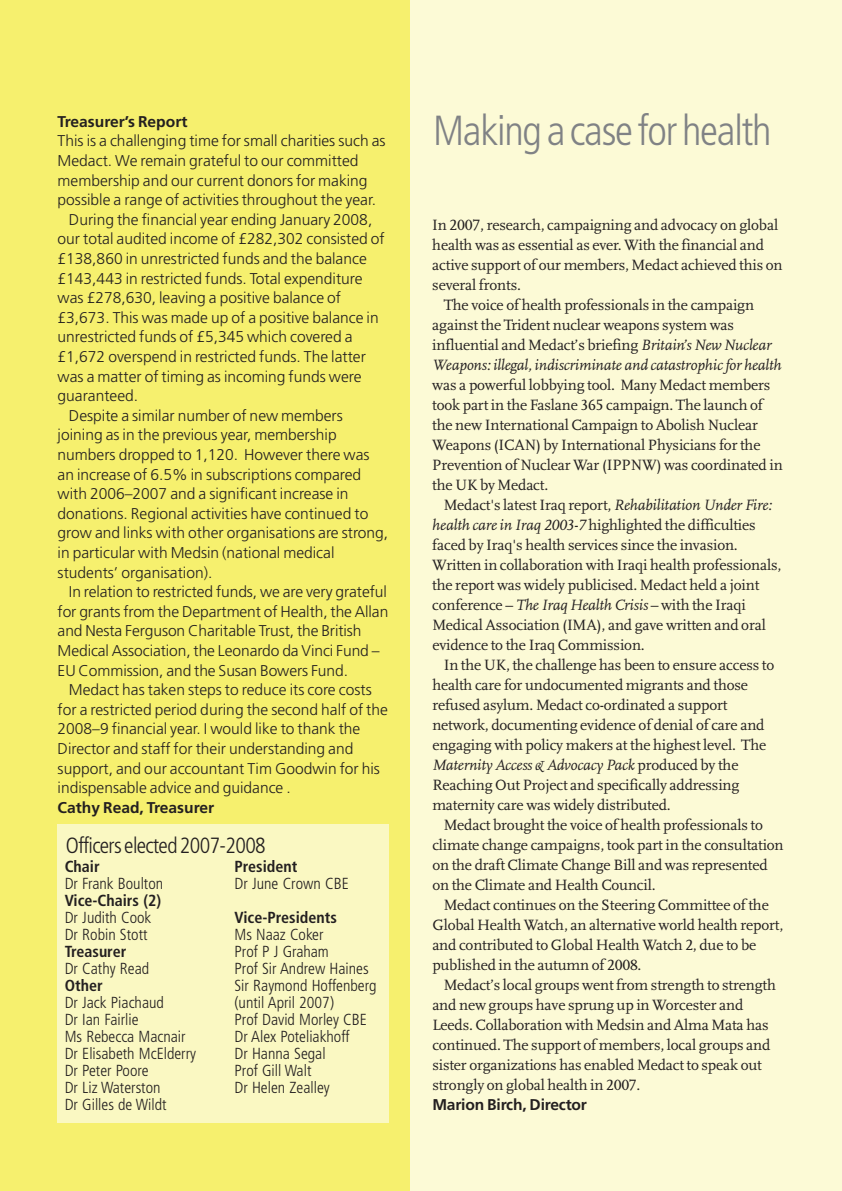
<style>
.page{position:relative;width:842px;height:1191px;background:#fcfad6}
.page>*{position:absolute;margin:0;border:0;box-sizing:border-box;transform-origin:0 0}
.t1{font:300 condensed 42px "Frutiger";letter-spacing:-.03em;color:#808285}
.t2{font:300 condensed 22px "Frutiger";letter-spacing:-.03em;color:#231f20}
.t3{font:300 condensed 16px/17px "Frutiger";color:#231f20}
.t4{font:700 condensed 16px "Frutiger";color:#231f20}
.t5{font:15.6px/20px "Scala LF";letter-spacing:-.01em;color:#231f20}
.t6{font:300 15.6px "Frutiger";color:#231f20}
.t7{font:700 15.6px "Frutiger";letter-spacing:-.005em;color:#231f20}
.t8{font:italic 15.6px "Scala LF";letter-spacing:-.01em;color:#231f20}
.s1{font-style:italic}
</style>
<div class="page">
<div style="left:0;top:0;width:410px;height:1191px;background:#f6f06e"></div>
<div style="left:57px;top:824px;width:331px;height:299px;background:#faf8c2"></div>
<p class="t7" style="left:58px;top:115px;width:131px">Treasurer’s Report</p>
<p class="t6" style="left:58px;top:135px;width:329px">This is a challenging time for small charities such as</p>
<p class="t6" style="left:58px;top:154px;width:302px">Medact. We remain grateful to our committed</p>
<p class="t6" style="left:58px;top:174px;width:311px">membership and our current donors for making</p>
<p class="t6" style="left:58px;top:193px;width:320px">possible a range of activities throughout the year.</p>
<p class="t6" style="left:69px;top:213px;width:305px">During the financial year ending January 2008,</p>
<p class="t6" style="left:58px;top:233px;width:329px">our total audited income of £282,302 consisted of</p>
<p class="t6" style="left:58px;top:252px;width:311px">£138,860 in unrestricted funds and the balance</p>
<p class="t6" style="left:58px;top:272px;width:306px">£143,443 in restricted funds. Total expenditure</p>
<p class="t6" style="left:58px;top:291px;width:285px">was £278,630, leaving a positive balance of</p>
<p class="t6" style="left:58px;top:311px;width:323px">£3,673. This was made up of a positive balance in</p>
<p class="t6" style="left:58px;top:330px;width:296px">unrestricted funds of £5,345 which covered a</p>
<p class="t6" style="left:58px;top:350px;width:310px">£1,672 overspend in restricted funds. The latter</p>
<p class="t6" style="left:58px;top:370px;width:305px">was a matter of timing as incoming funds were</p>
<p class="t6" style="left:58px;top:389px;width:82px">guaranteed.</p>
<p class="t6" style="left:69px;top:409px;width:275px">Despite a similar number of new members</p>
<p class="t6" style="left:58px;top:428px;width:281px">joining as in the previous year, membership</p>
<p class="t6" style="left:58px;top:448px;width:313px">numbers dropped to 1,120. However there was</p>
<p class="t6" style="left:58px;top:468px;width:305px">an increase of 6.5% in subscriptions compared</p>
<p class="t6" style="left:58px;top:487px;width:292px">with 2006–2007 and a significant increase in</p>
<p class="t6" style="left:58px;top:507px;width:312px">donations. Regional activities have continued to</p>
<p class="t6" style="left:58px;top:526px;width:332px">grow and links with other organisations are strong,</p>
<p class="t6" style="left:58px;top:546px;width:278px">in particular with Medsin (national medical</p>
<p class="t6" style="left:58px;top:566px;width:156px">students’ organisation).</p>
<p class="t6" style="left:69px;top:585px;width:319px">In relation to restricted funds, we are very grateful</p>
<p class="t6" style="left:58px;top:605px;width:332px">for grants from the Department of Health, the Allan</p>
<p class="t6" style="left:58px;top:624px;width:305px">and Nesta Ferguson Charitable Trust, the British</p>
<p class="t6" style="left:58px;top:644px;width:323px">Medical Association, the Leonardo da Vinci Fund –</p>
<p class="t6" style="left:58px;top:664px;width:292px">EU Commission, and the Susan Bowers Fund.</p>
<p class="t6" style="left:69px;top:683px;width:304px">Medact has taken steps to reduce its core costs</p>
<p class="t6" style="left:58px;top:703px;width:332px">for a restricted period during the second half of the</p>
<p class="t6" style="left:58px;top:722px;width:304px">2008–9 financial year. I would like to thank the</p>
<p class="t6" style="left:58px;top:742px;width:297px">Director and staff for their understanding and</p>
<p class="t6" style="left:58px;top:762px;width:324px">support, and our accountant Tim Goodwin for his</p>
<p class="t6" style="left:58px;top:781px;width:235px">indispensable advice and guidance .</p>
<p class="t7" style="left:58px;top:801px;width:158px">Cathy Read, Treasurer</p>
<h2 class="t2" style="left:66px;top:836px;width:201px">Officers elected 2007-2008</h2>
<p class="t4" style="left:65px;top:859px;width:36px">Chair</p>
<p class="t3" style="left:65px;top:876px;width:100px">Dr Frank Boulton</p>
<p class="t4" style="left:65px;top:893px;width:98px">Vice-Chairs (2)</p>
<p class="t3" style="left:65px;top:910px;width:88px">Dr Judith Cook<br>Dr Robin Stott</p>
<p class="t4" style="left:65px;top:944px;width:63px">Treasurer</p>
<p class="t3" style="left:65px;top:961px;width:86px">Dr Cathy Read</p>
<p class="t4" style="left:65px;top:978px;width:39px">Other</p>
<p class="t3" style="left:65px;top:995px;width:133px">Dr Jack Piachaud<br>Dr Ian Fairlie<br>Ms Rebecca Macnair<br>Dr Elisabeth McElderry<br>Dr Peter Poore<br>Dr Liz Waterston<br>Dr Gilles de Wildt</p>
<p class="t4" style="left:234px;top:859px;width:64px">President</p>
<p class="t3" style="left:234px;top:876px;width:116px">Dr June Crown CBE</p>
<p class="t4" style="left:234px;top:910px;width:104px">Vice-Presidents</p>
<p class="t3" style="left:234px;top:926px;width:144px">Ms Naaz Coker<br>Prof P J Graham<br>Prof Sir Andrew Haines<br>Sir Raymond Hoffenberg (until April 2007)<br>Prof David Morley CBE<br>Dr Alex Poteliakhoff<br>Dr Hanna Segal<br>Prof Gill Walt<br>Dr Helen Zealley</p>
<h1 class="t1" style="left:433px;top:113px;width:340px">Making a case for health</h1>
<p class="t5" style="left:432px;top:216px;width:347px">In 2007, research, campaigning and advocacy on global</p>
<p class="t5" style="left:432px;top:236px;width:333px">health was as essential as ever. With the financial and</p>
<p class="t5" style="left:432px;top:256px;width:352px">active support of our members, Medact achieved this on</p>
<p class="t5" style="left:432px;top:276px;width:90px">several fronts.</p>
<p class="t5" style="left:444px;top:296px;width:312px">The voice of health professionals in the campaign</p>
<p class="t5" style="left:432px;top:316px;width:303px">against the Trident nuclear weapons system was</p>
<p class="t5" style="left:432px;top:336px;width:341px">influential and Medact’s briefing <span class="s1">Britain’s New Nuclear</span></p>
<p class="t8" style="left:432px;top:359px;width:351px">Weapons: illegal, indiscriminate and catastrophic for health</p>
<p class="t5" style="left:432px;top:376px;width:352px">was a powerful lobbying tool. Many Medact members took part in the Faslane 365 campaign. The launch of the new International Campaign to Abolish Nuclear Weapons (ICAN) by International Physicians for the Prevention of Nuclear War (IPPNW) was coordinated in the UK by Medact.</p>
<p class="t5" style="left:432px;top:496px;width:351px;text-indent:11px">Medact's latest Iraq report, <span class="s1">Rehabilitation Under Fire: health care in Iraq 2003-7</span> highlighted the difficulties faced by Iraq's health services since the invasion.<br>Written in collaboration with Iraqi health professionals, the report was widely publicised. Medact held a joint conference – <span class="s1">The Iraq Health Crisis</span> – with the Iraqi Medical Association (IMA), and gave written and oral evidence to the Iraq Commission.</p>
<p class="t5" style="left:432px;top:656px;width:343px;text-indent:11px">In the UK, the challenge has been to ensure access to health care for undocumented migrants and those refused asylum. Medact co-ordinated a support network, documenting evidence of denial of care and engaging with policy makers at the highest level. The <span class="s1">Maternity Access &amp; Advocacy Pack</span> produced by the Reaching Out Project and specifically addressing maternity care was widely distributed.</p>
<p class="t5" style="left:432px;top:816px;width:353px;text-indent:11px">Medact brought the voice of health professionals to climate change campaigns, took part in the consultation on the draft Climate Change Bill and was represented on the Climate and Health Council.</p>
<p class="t5" style="left:432px;top:896px;width:352px;text-indent:11px">Medact continues on the Steering Committee of the Global Health Watch, an alternative world health report, and contributed to Global Health Watch 2, due to be published in the autumn of 2008.</p>
<p class="t5" style="left:432px;top:976px;width:345px;text-indent:11px">Medact’s local groups went from strength to strength and new groups have sprung up in Worcester and Leeds. Collaboration with Medsin and Alma Mata has continued. The support of members, local groups and sister organizations has enabled Medact to speak out strongly on global health in 2007.</p>
<p class="t7" style="left:432px;top:1098px;width:156px">Marion Birch, Director</p>
</div>
